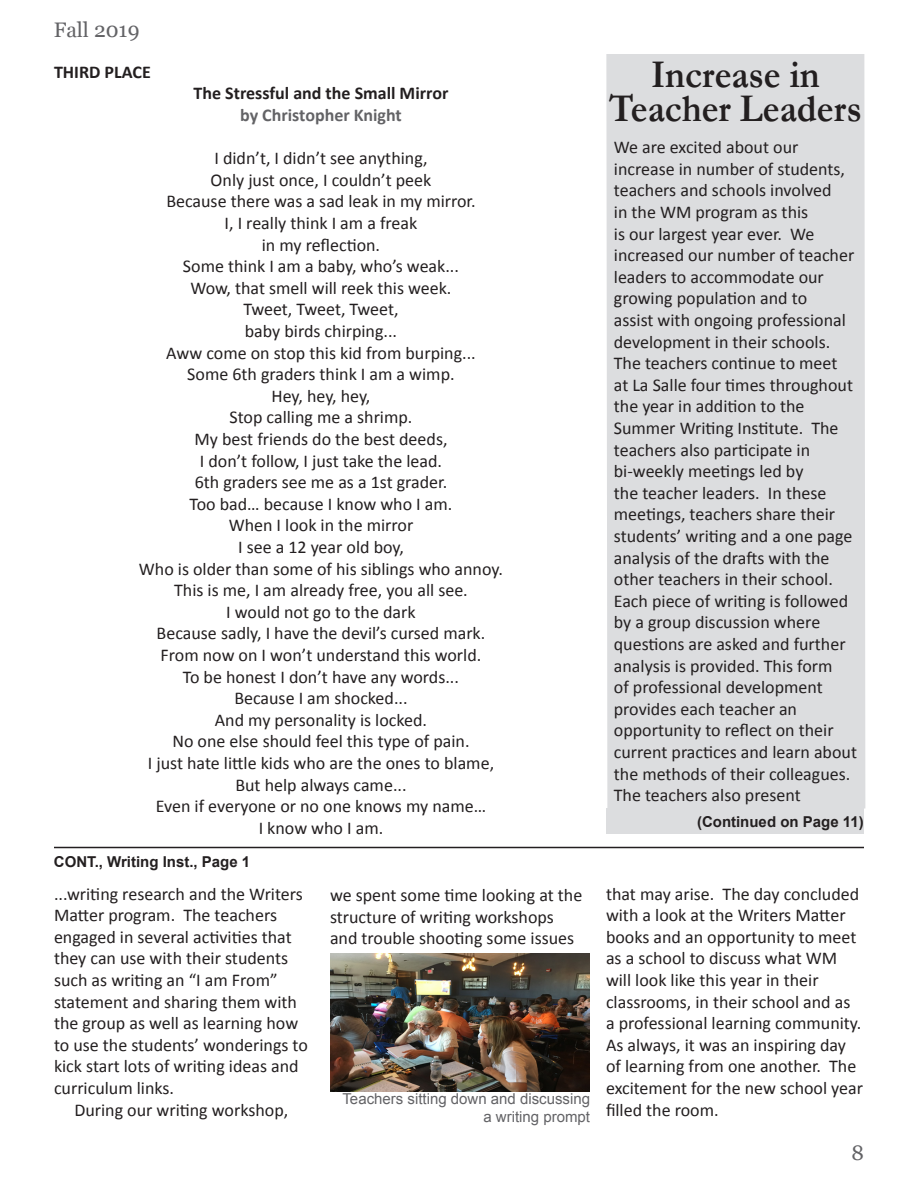
<style>
.page{position:relative;width:918px;height:1188px;background:#fff}
.page>*{position:absolute;margin:0;border:0;box-sizing:border-box;transform-origin:0 0}
.t1{font:700 39.6px/34.2px "Garamond";color:#231f20;text-align:center;scale:.91 1}
.t2{font:21px "Georgia";color:#636366}
.t3{font:18px/21.6px "Calibri";color:#231f20}
.t4{font:700 18px "Calibri";color:#231f20}
.t5{font:700 18px "Calibri";color:#636366}
.t6{font:15px/18px "Arial";color:#636366;text-align:right}
.t7{font:700 15px "Arial";color:#231f20}
</style>
<div class="page">
<div style="left:606px;top:54px;width:259px;height:754px;background:#dcdddf"></div>
<div style="left:606px;top:808px;width:258px;height:26px;background:#dcdddf"></div>
<img style="left:330px;top:953px;width:259px;height:139px">
<hr style="left:54px;top:847px;width:810px;height:1px;background:#231f20">
<p class="t2" style="left:54px;top:14px;width:87px">Fall 2019</p>
<p class="t4" style="left:54px;top:60px;width:98px">THIRD PLACE</p>
<p class="t4" style="left:194px;top:82px;width:256px">The Stressful and the Small Mirror</p>
<p class="t5" style="left:240px;top:104px;width:163px">by Christopher Knight</p>
<p class="t3" style="left:214px;top:148px;width:215px">I didn’t, I didn’t see anything,</p>
<p class="t3" style="left:211px;top:169px;width:222px">Only just once, I couldn’t peek</p>
<p class="t3" style="left:166px;top:191px;width:311px">Because there was a sad leak in my mirror.</p>
<p class="t3" style="left:225px;top:212px;width:194px">I, I really think I am a freak</p>
<p class="t3" style="left:262px;top:234px;width:120px">in my reflection.</p>
<p class="t3" style="left:183px;top:256px;width:278px">Some think I am a baby, who’s weak...</p>
<p class="t3" style="left:191px;top:277px;width:262px">Wow, that smell will reek this week.</p>
<p class="t3" style="left:243px;top:299px;width:157px">Tweet, Tweet, Tweet,</p>
<p class="t3" style="left:245px;top:320px;width:154px">baby birds chirping...</p>
<p class="t3" style="left:166px;top:342px;width:311px">Aww come on stop this kid from burping...</p>
<p class="t3" style="left:187px;top:364px;width:269px">Some 6th graders think I am a wimp.</p>
<p class="t3" style="left:272px;top:385px;width:100px">Hey, hey, hey,</p>
<p class="t3" style="left:230px;top:407px;width:184px">Stop calling me a shrimp.</p>
<p class="t3" style="left:194px;top:428px;width:255px">My best friends do the best deeds,</p>
<p class="t3" style="left:200px;top:450px;width:244px">I don’t follow, I just take the lead.</p>
<p class="t3" style="left:195px;top:472px;width:254px">6th graders see me as a 1st grader.</p>
<p class="t3" style="left:190px;top:493px;width:264px">Too bad… because I know who I am.</p>
<p class="t3" style="left:229px;top:515px;width:186px">When I look in the mirror</p>
<p class="t3" style="left:238px;top:536px;width:167px">I see a 12 year old boy,</p>
<p class="t3" style="left:139px;top:558px;width:366px">Who is older than some of his siblings who annoy.</p>
<p class="t3" style="left:174px;top:580px;width:295px">This is me, I am already free, you all see.</p>
<p class="t3" style="left:226px;top:601px;width:191px">I would not go to the dark</p>
<p class="t3" style="left:157px;top:623px;width:330px">Because sadly, I have the devil’s cursed mark.</p>
<p class="t3" style="left:161px;top:644px;width:322px">From now on I won’t understand this world.</p>
<p class="t3" style="left:183px;top:666px;width:278px">To be honest I don’t have any words...</p>
<p class="t3" style="left:234px;top:688px;width:175px">Because I am shocked...</p>
<p class="t3" style="left:215px;top:709px;width:214px">And my personality is locked.</p>
<p class="t3" style="left:172px;top:731px;width:299px">No one else should feel this type of pain.</p>
<p class="t3" style="left:148px;top:752px;width:348px">I just hate little kids who are the ones to blame,</p>
<p class="t3" style="left:235px;top:774px;width:173px">But help always came...</p>
<p class="t3" style="left:156px;top:796px;width:332px">Even if everyone or no one knows my name…</p>
<p class="t3" style="left:259px;top:817px;width:126px">I know who I am.</p>
<p class="t7" style="left:54px;top:852px;width:198px">CONT., Writing Inst., Page 1</p>
<p class="t3" style="left:54px;top:883px;width:255px">...writing research and the Writers<br>Matter program. The teachers engaged in several activities that they can use with their students such as writing an “I am From” statement and sharing them with the group as well as learning how to use the students’ wonderings to kick start lots of writing ideas and curriculum links.</p>
<p class="t3" style="left:74px;top:1099px;width:215px">During our writing workshop,</p>
<p class="t3" style="left:330px;top:884px;width:254px">we spent some time looking at the structure of writing workshops and trouble shooting some issues</p>
<p class="t6" style="left:342px;top:1090px;width:249px">Teachers sitting down and discussing a writing prompt</p>
<p class="t1" style="left:609px;top:56px;width:279px">Increase in<br>Teacher Leaders</p>
<p class="t3" style="left:614px;top:136px;width:245px">We are excited about our increase in number of students, teachers and schools involved<br>in the WM program as this<br>is our largest year ever. We increased our number of teacher leaders to accommodate our growing population and to<br>assist with ongoing professional development in their schools.<br>The teachers continue to meet<br>at La Salle four times throughout the year in addition to the<br>Summer Writing Institute. The teachers also participate in bi-weekly meetings led by<br>the teacher leaders. In these meetings, teachers share their students’ writing and a one page analysis of the drafts with the other teachers in their school.<br>Each piece of writing is followed by a group discussion where questions are asked and further analysis is provided. This form<br>of professional development provides each teacher an opportunity to reflect on their current practices and learn about the methods of their colleagues.<br>The teachers also present</p>
<p class="t7" style="left:697px;top:811px;width:168px">(Continued on Page 11)</p>
<p class="t3" style="left:606px;top:883px;width:259px">that may arise. The day concluded with a look at the Writers Matter books and an opportunity to meet as a school to discuss what WM will look like this year in their classrooms, in their school and as a professional learning community.<br>As always, it was an inspiring day of learning from one another. The excitement for the new school year filled the room.</p>
<p class="t2" style="left:851px;top:1137px;width:14px">8</p>
</div>
